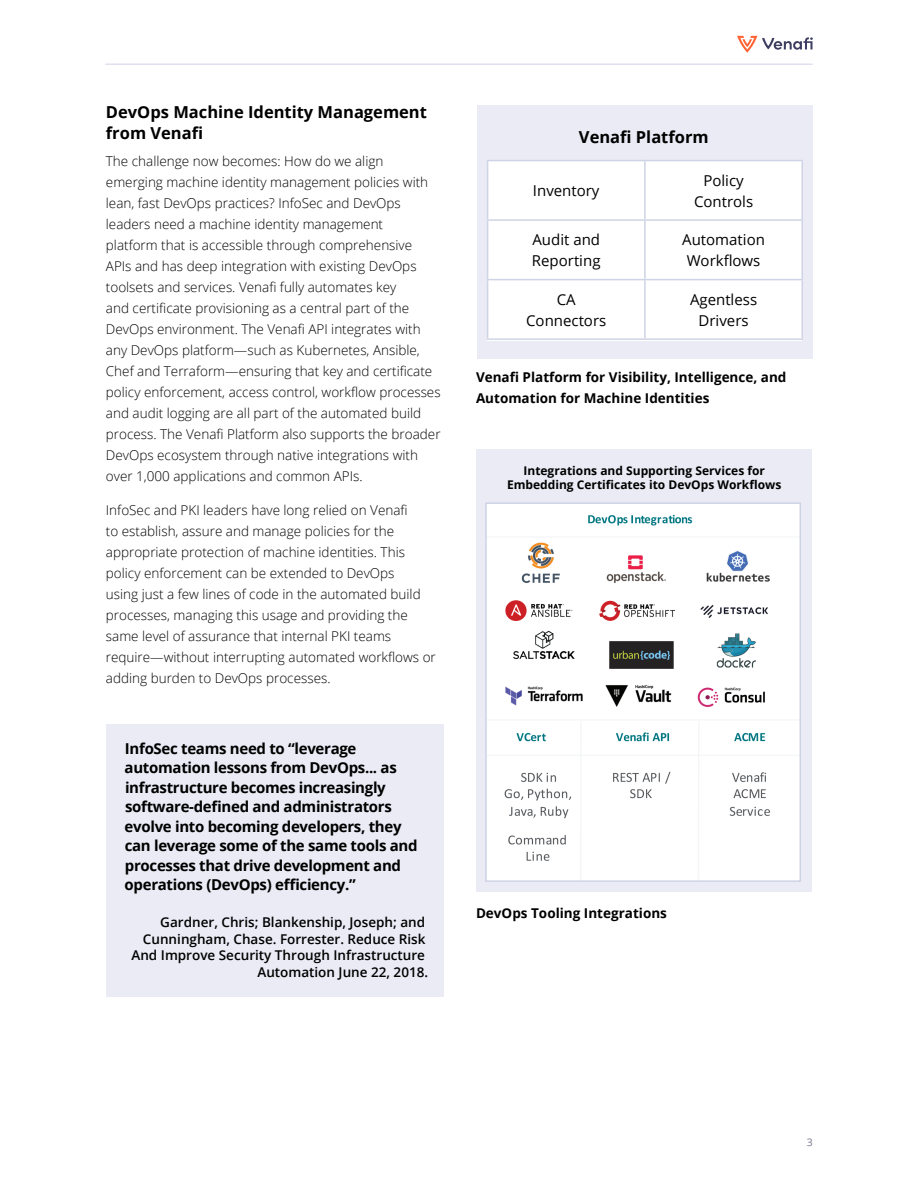
<style>
.page{position:relative;width:918px;height:1188px;background:#fff}
.page>*{position:absolute;margin:0;border:0;box-sizing:border-box;transform-origin:0 0}
.Heading{font:700 16.5px/21px "Open Sans";color:#000}
.t1{font:700 15px/19.5px "Open Sans";letter-spacing:-.02em;color:#000}
.Subhead{font:15px/21px "Open Sans";color:#000;text-align:center}
.Body{font:300 13.5px/21px "Open Sans";color:#000}
.Quote_-_Attribute{font:600 13.5px/16.5px "Open Sans";color:#000;text-align:right}
.Subhead-2{font:700 13.5px/21px "Open Sans";color:#000}
.t2{font:700 12px/14.4px "Open Sans";color:#000;text-align:center}
.t3{font:10.5px "Open Sans";color:#777891}
</style>
<div class="page">
<hr style="left:105px;top:64px;width:708px;height:1px;background:#cfd3e6">
<svg style="left:737px;top:36px;width:76px;height:17px"></svg>
<div style="left:106px;top:724px;width:338px;height:273px;background:#eaebf5"></div>
<div style="left:476px;top:449px;width:336px;height:442px;background:#eaebf5"></div>
<div style="left:477px;top:105px;width:335px;height:254px;background:#eaebf5"></div>
<div style="left:487px;top:160px;width:314px;height:180px;background:#fff"></div>
<hr style="left:487px;top:161px;width:1px;height:58px;background:#ced4e5">
<hr style="left:487px;top:221px;width:1px;height:58px;background:#ced4e5">
<hr style="left:487px;top:280px;width:1px;height:58px;background:#ced4e5">
<hr style="left:487px;top:160px;width:158px;height:1px;background:#ced4e5">
<hr style="left:645px;top:160px;width:158px;height:1px;background:#ced4e5">
<hr style="left:644px;top:161px;width:2px;height:58px;background:#ced4e5">
<hr style="left:801px;top:161px;width:2px;height:58px;background:#ced4e5">
<hr style="left:644px;top:221px;width:2px;height:58px;background:#ced4e5">
<hr style="left:801px;top:221px;width:2px;height:58px;background:#ced4e5">
<hr style="left:644px;top:280px;width:2px;height:58px;background:#ced4e5">
<hr style="left:801px;top:280px;width:2px;height:58px;background:#ced4e5">
<hr style="left:487px;top:219px;width:158px;height:2px;background:#ced4e5">
<hr style="left:645px;top:219px;width:158px;height:2px;background:#ced4e5">
<hr style="left:487px;top:279px;width:158px;height:1px;background:#ced4e5">
<hr style="left:645px;top:279px;width:158px;height:1px;background:#ced4e5">
<hr style="left:487px;top:338px;width:158px;height:2px;background:#ced4e5">
<hr style="left:645px;top:338px;width:158px;height:2px;background:#ced4e5">
<img style="left:488px;top:505px;width:310px;height:374px">
<div style="left:485px;top:502px;width:316px;height:380px;border:2px solid #ced4e5"></div>
<p class="Heading" style="left:106px;top:101px;width:323px">DevOps Machine Identity Management from Venafi</p>
<p class="Body" style="left:106px;top:151px;width:336px">The challenge now becomes: How do we align emerging machine identity management policies with lean, fast DevOps practices? InfoSec and DevOps leaders need a machine identity management<br>platform that is accessible through comprehensive APIs and has deep integration with existing DevOps toolsets and services. Venafi fully automates key<br>and certificate provisioning as a central part of the DevOps environment. The Venafi API integrates with any DevOps platform—such as Kubernetes, Ansible, Chef and Terraform—ensuring that key and certificate policy enforcement, access control, workflow processes and audit logging are all part of the automated build process. The Venafi Platform also supports the broader DevOps ecosystem through native integrations with over 1,000 applications and common APIs.</p>
<p class="Body" style="left:106px;top:499px;width:331px">InfoSec and PKI leaders have long relied on Venafi<br>to establish, assure and manage policies for the appropriate protection of machine identities. This policy enforcement can be extended to DevOps<br>using just a few lines of code in the automated build processes, managing this usage and providing the same level of assurance that internal PKI teams require—without interrupting automated workflows or adding burden to DevOps processes.</p>
<p class="t1" style="left:125px;top:738px;width:295px">InfoSec teams need to “leverage automation lessons from DevOps... as infrastructure becomes increasingly software-defined and administrators evolve into becoming developers, they can leverage some of the same tools and processes that drive development and operations (DevOps) efficiency.”</p>
<p class="Quote_-_Attribute" style="left:160px;top:914px;width:266px">Gardner, Chris; Blankenship, Joseph; and</p>
<p class="Quote_-_Attribute" style="left:131px;top:930px;width:296px">Cunningham, Chase. Forrester. Reduce Risk<br>And Improve Security Through Infrastructure</p>
<p class="Quote_-_Attribute" style="left:257px;top:963px;width:172px">Automation June 22, 2018.</p>
<p class="Heading" style="left:579px;top:126px;width:131px">Venafi Platform</p>
<p class="Subhead" style="left:533px;top:180px;width:68px">Inventory</p>
<p class="Subhead" style="left:694px;top:169px;width:61px">Policy<br>Controls</p>
<p class="Subhead" style="left:532px;top:229px;width:70px;text-align:left">Audit and<br>Reporting</p>
<p class="Subhead" style="left:682px;top:229px;width:84px">Automation<br>Workflows</p>
<p class="Subhead" style="left:526px;top:288px;width:82px">CA<br>Connectors</p>
<p class="Subhead" style="left:690px;top:288px;width:69px">Agentless<br>Drivers</p>
<p class="Subhead-2" style="left:476px;top:367px;width:312px">Venafi Platform for Visibility, Intelligence, and<br>Automation for Machine Identities</p>
<p class="t2" style="left:507px;top:463px;width:276px">Integrations and Supporting Services for<br>Embedding Certificates ito DevOps Workflows</p>
<p class="Subhead-2" style="left:476px;top:902px;width:192px">DevOps Tooling Integrations</p>
<p class="t3" style="left:807px;top:1135px;width:8px">3</p>
</div>
